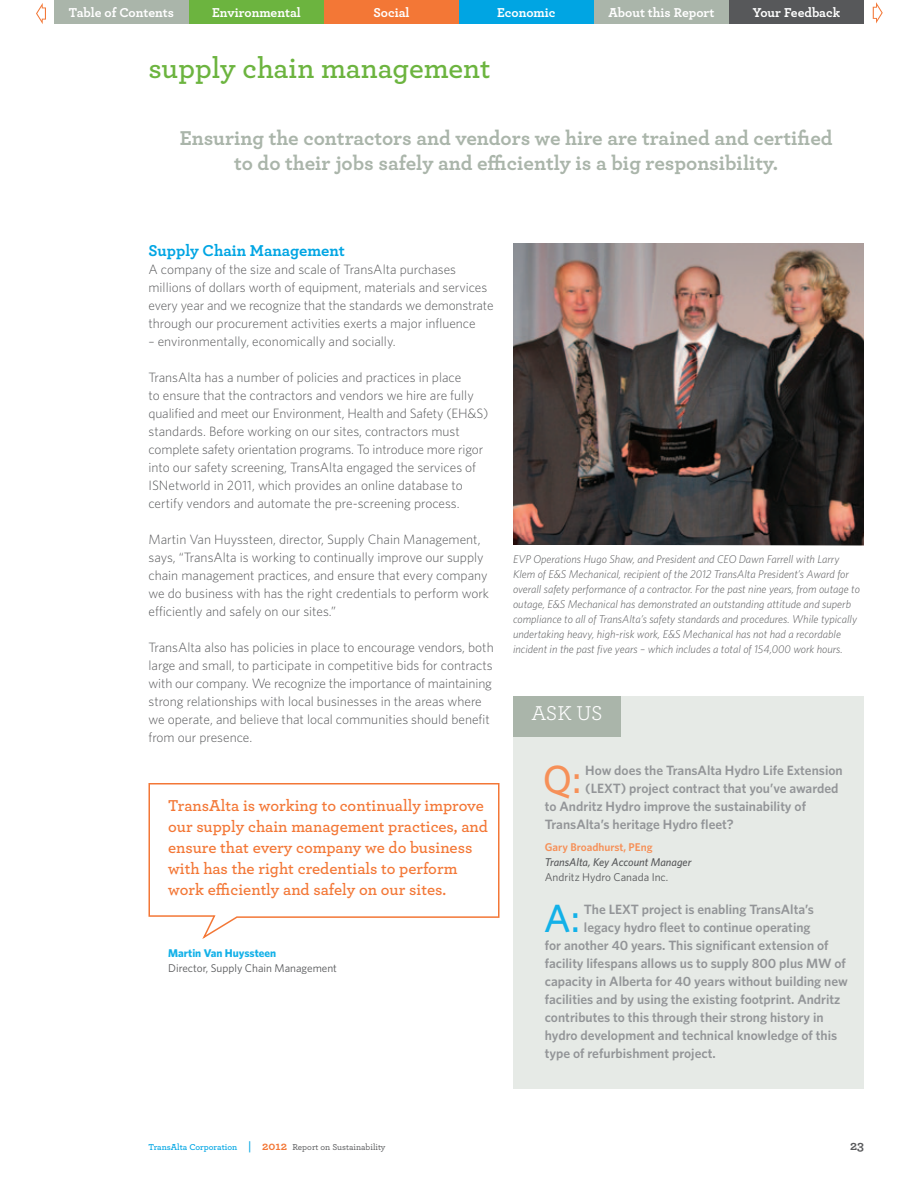
<style>
.page{position:relative;width:918px;height:1188px;background:#fff}
.page>*{position:absolute;margin:0;border:0;box-sizing:border-box;transform-origin:0 0}
.t1{font:500 39.3px "Whitney";color:#f69058}
.t2{font:500 39.3px "Whitney";color:#13b1e8}
.t3{font:600 30px "Archer";color:#6cb43f}
.t4{font:700 21px/25.2px "Archer";color:#aab5aa;text-align:center}
.t5{font:21px "Archer";color:#fff}
.t6{font:600 16.5px/21px "Archer";color:#f37736}
.t7{font:700 16.5px "Archer";color:#00a5e3}
.t8{font:300 13.5px/18px "Whitney";color:#57585a}
.t9{font:600 13.5px "Whitney";color:#939598}
.t10{font:700 13.5px "Archer";color:#fff}
.t11{font:700 13.5px "Archer";color:#57585a}
.t12{font:italic 300 11.25px/15px "Whitney";color:#57585a}
.t13{font:11.25px "Whitney";color:#57585a}
.t14{font:italic 500 11.25px "Whitney";color:#57585a}
.t15{font:600 11.25px "Whitney";color:#f69058}
.t16{font:700 11.25px "Whitney";color:#13b1e8}
.t17{font:500 9px "Archer";color:#57585a}
.s1{font-weight:600;color:#00a5e3}
.s2{font-weight:600;font-size:12px;color:#00a5e3}
.s3{font-weight:700;font-size:12px;color:#f37736}
</style>
<div class="page">
<img style="left:513px;top:243px;width:351px;height:302px">
<svg style="left:148px;top:783px;width:352px;height:156px"></svg>
<div style="left:513px;top:697px;width:351px;height:392px;background:#e6eae6"></div>
<div style="left:513px;top:697px;width:108px;height:40px;background:#aab5aa"></div>
<div style="left:54px;top:0;width:135px;height:23px;background:#aab5aa"></div>
<div style="left:189px;top:0;width:135px;height:23px;background:#6cb43f"></div>
<div style="left:324px;top:0;width:135px;height:23px;background:#f37736"></div>
<div style="left:459px;top:0;width:135px;height:23px;background:#00a5e3"></div>
<div style="left:729px;top:0;width:135px;height:23px;background:#57585a"></div>
<svg style="left:873px;top:2px;width:10px;height:21px"></svg>
<svg style="left:36px;top:3px;width:10px;height:21px"></svg>
<div style="left:594px;top:0;width:135px;height:23px;background:#aab5aa"></div>
<p class="t10" style="left:69px;top:2px;width:107px">Table of Contents</p>
<p class="t10" style="left:212px;top:2px;width:90px">Environmental</p>
<p class="t10" style="left:373px;top:2px;width:38px">Social</p>
<p class="t10" style="left:497px;top:2px;width:60px">Economic</p>
<p class="t10" style="left:609px;top:2px;width:107px">About this Report</p>
<p class="t10" style="left:753px;top:2px;width:89px">Your Feedback</p>
<h2 class="t3" style="left:148px;top:46px;width:344px">supply chain management</h2>
<h3 class="t4" style="left:180px;top:124px;width:654px">Ensuring the contractors and vendors we hire are trained and certified to do their jobs safely and efficiently is a big responsibility.</h3>
<p class="t7" style="left:148px;top:238px;width:198px">Supply Chain Management</p>
<p class="t8" style="left:148px;top:260px;width:347px">A company of the size and scale of TransAlta purchases millions of dollars worth of equipment, materials and services every year and we recognize that the standards we demonstrate through our procurement activities exerts a major influence</p>
<p class="t8" style="left:148px;top:332px;width:249px">– environmentally, economically and socially.</p>
<p class="t8" style="left:148px;top:368px;width:342px">TransAlta has a number of policies and practices in place<br>to ensure that the contractors and vendors we hire are fully qualified and meet our Environment, Health and Safety (EH&amp;S) standards. Before working on our sites, contractors must complete safety orientation programs. To introduce more rigor into our safety screening, TransAlta engaged the services of ISNetworld in 2011, which provides an online database to certify vendors and automate the pre-screening process.</p>
<p class="t8" style="left:148px;top:530px;width:342px">Martin Van Huyssteen, director, Supply Chain Management, says, “TransAlta is working to continually improve our supply chain management practices, and ensure that every company we do business with has the right credentials to perform work efficiently and safely on our sites.”</p>
<p class="t8" style="left:148px;top:638px;width:347px">TransAlta also has policies in place to encourage vendors, both large and small, to participate in competitive bids for contracts with our company. We recognize the importance of maintaining strong relationships with local businesses in the areas where we operate, and believe that local communities should benefit from our presence.</p>
<p class="t6" style="left:168px;top:794px;width:321px">TransAlta is working to continually improve our supply chain management practices, and ensure that every company we do business with has the right credentials to perform work efficiently and safely on our sites.</p>
<p class="t16" style="left:168px;top:946px;width:109px">Martin Van Huyssteen</p>
<p class="t13" style="left:168px;top:961px;width:170px">Director, Supply Chain Management</p>
<p class="t12" style="left:513px;top:552px;width:349px">EVP Operations Hugo Shaw, and President and CEO Dawn Farrell with Larry Klem of E&amp;S Mechanical, recipient of the 2012 TransAlta President’s Award for overall safety performance of a contractor. For the past nine years, from outage to outage, E&amp;S Mechanical has demonstrated an outstanding attitude and superb compliance to all of TransAlta’s safety standards and procedures. While typically undertaking heavy, high-risk work, E&amp;S Mechanical has not had a recordable incident in the past five years – which includes a total of 154,000 work hours.</p>
<h3 class="t5" style="left:531px;top:699px;width:73px">ASK US</h3>
<h1 class="t1" style="left:543px;top:754px;width:40px">Q:</h1>
<p class="t9" style="left:585px;top:762px;width:259px">How does the TransAlta Hydro Life Extension</p>
<p class="t9" style="left:585px;top:780px;width:255px">(LEXT) project contract that you’ve awarded</p>
<p class="t9" style="left:545px;top:798px;width:263px">to Andritz Hydro improve the sustainability of</p>
<p class="t9" style="left:545px;top:816px;width:190px">TransAlta’s heritage Hydro fleet?</p>
<p class="t15" style="left:545px;top:840px;width:109px">Gary Broadhurst, PEng</p>
<p class="t14" style="left:545px;top:855px;width:148px">TransAlta, Key Account Manager</p>
<p class="t13" style="left:545px;top:870px;width:125px">Andritz Hydro Canada Inc.</p>
<h1 class="t2" style="left:544px;top:893px;width:38px">A:</h1>
<p class="t9" style="left:584px;top:901px;width:232px">The LEXT project is enabling TransAlta’s</p>
<p class="t9" style="left:584px;top:919px;width:228px">legacy hydro fleet to continue operating</p>
<p class="t9" style="left:545px;top:937px;width:285px">for another 40 years. This significant extension of</p>
<p class="t9" style="left:545px;top:955px;width:303px">facility lifespans allows us to supply 800 plus MW of</p>
<p class="t9" style="left:545px;top:972px;width:304px">capacity in Alberta for 40 years without building new</p>
<p class="t9" style="left:545px;top:990px;width:297px">facilities and by using the existing footprint. Andritz</p>
<p class="t9" style="left:545px;top:1008px;width:280px">contributes to this through their strong history in</p>
<p class="t9" style="left:545px;top:1026px;width:294px">hydro development and technical knowledge of this</p>
<p class="t9" style="left:545px;top:1044px;width:172px">type of refurbishment project.</p>
<p class="t17" style="left:148px;top:1141px;width:239px"><span class="s1">TransAlta Corporation</span> <span class="s2">|</span> <span class="s3">2012</span> Report on Sustainability</p>
<p class="t11" style="left:850px;top:1135px;width:15px">23</p>
</div>
